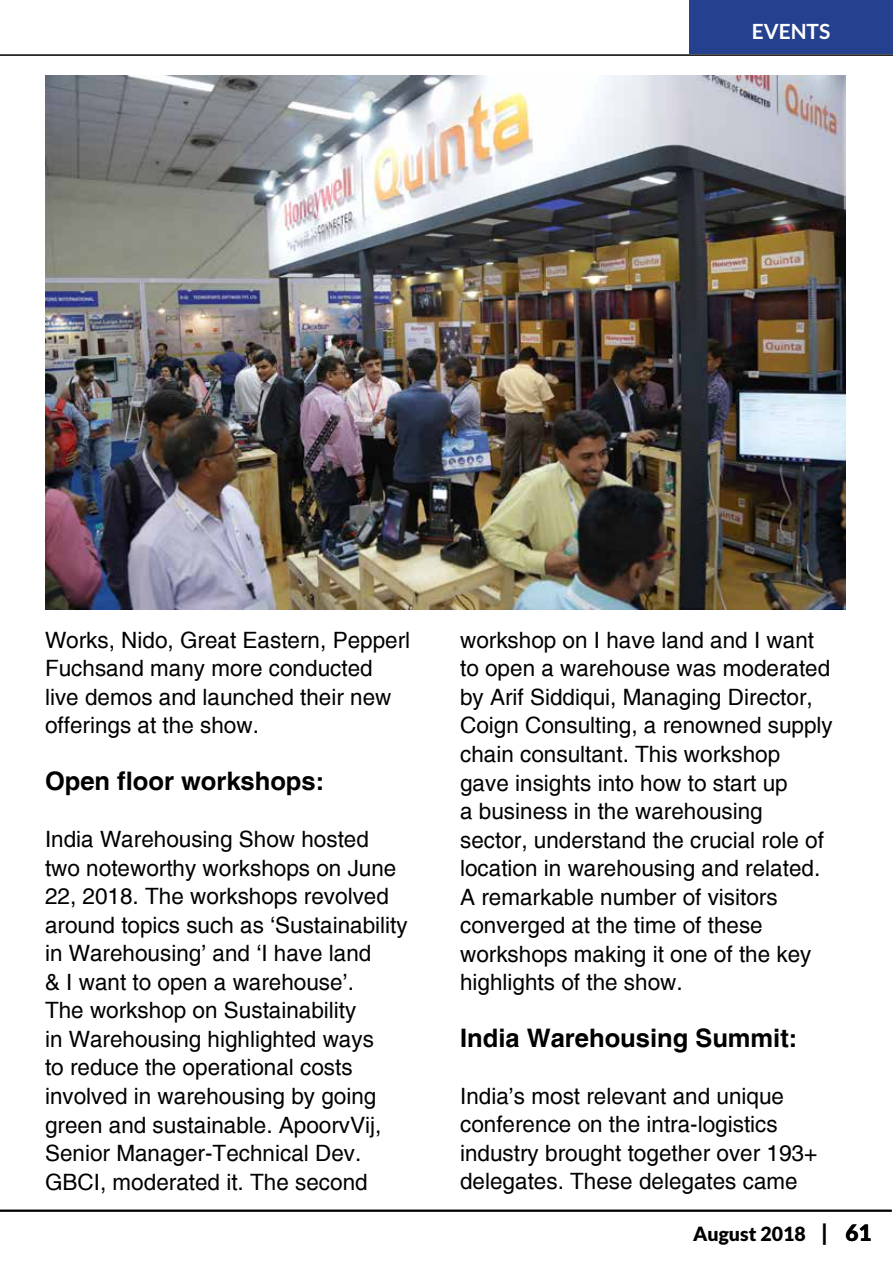
<style>
.page{position:relative;width:893px;height:1263px;background:#fff}
.page>*{position:absolute;margin:0;border:0;box-sizing:border-box;transform-origin:0 0}
.t1{font:700 25.5px "Helvetica";color:#000}
.t2{font:22.5px/28.5px "Helvetica";color:#000}
.t3{font:700 21px "Lato";color:#fff}
.t4{font:900 19.5px "Lato";color:#000}
.s1{font-size:22.5px}
</style>
<div class="page">
<hr style="left:0;top:54px;width:893px;height:2px;background:#000">
<img style="left:45px;top:76px;width:801px;height:533px">
<hr style="left:0;top:1210px;width:892px;height:1px;background:#000">
<div style="left:690px;top:0;width:203px;height:54px;background:#25408f"></div>
<p class="t3" style="left:752px;top:20px;width:80px">EVENTS</p>
<p class="t2" style="left:45px;top:626px;width:367px">Works, Nido, Great Eastern, Pepperl<br>Fuchsand many more conducted live demos and launched their new offerings at the show.</p>
<p class="t1" style="left:45px;top:766px;width:281px">Open floor workshops:</p>
<p class="t2" style="left:45px;top:825px;width:364px">India Warehousing Show hosted two noteworthy workshops on June<br>22, 2018. The workshops revolved around topics such as ‘Sustainability in Warehousing’ and ‘I have land<br>&amp; I want to open a warehouse’.<br>The workshop on Sustainability<br>in Warehousing highlighted ways<br>to reduce the operational costs involved in warehousing by going green and sustainable. ApoorvVij,<br>Senior Manager-Technical Dev.<br>GBCI, moderated it. The second</p>
<p class="t2" style="left:460px;top:626px;width:374px">workshop on I have land and I want to open a warehouse was moderated by Arif Siddiqui, Managing Director, Coign Consulting, a renowned supply chain consultant. This workshop gave insights into how to start up<br>a business in the warehousing sector, understand the crucial role of location in warehousing and related.<br>A remarkable number of visitors converged at the time of these workshops making it one of the key highlights of the show.</p>
<p class="t1" style="left:460px;top:1022px;width:339px">India Warehousing Summit:</p>
<p class="t2" style="left:460px;top:1082px;width:359px">India’s most relevant and unique conference on the intra-logistics industry brought together over 193+ delegates. These delegates came</p>
<p class="t4" style="left:693px;top:1222px;width:180px">August 2018 <span class="s1">| 61</span></p>
</div>
